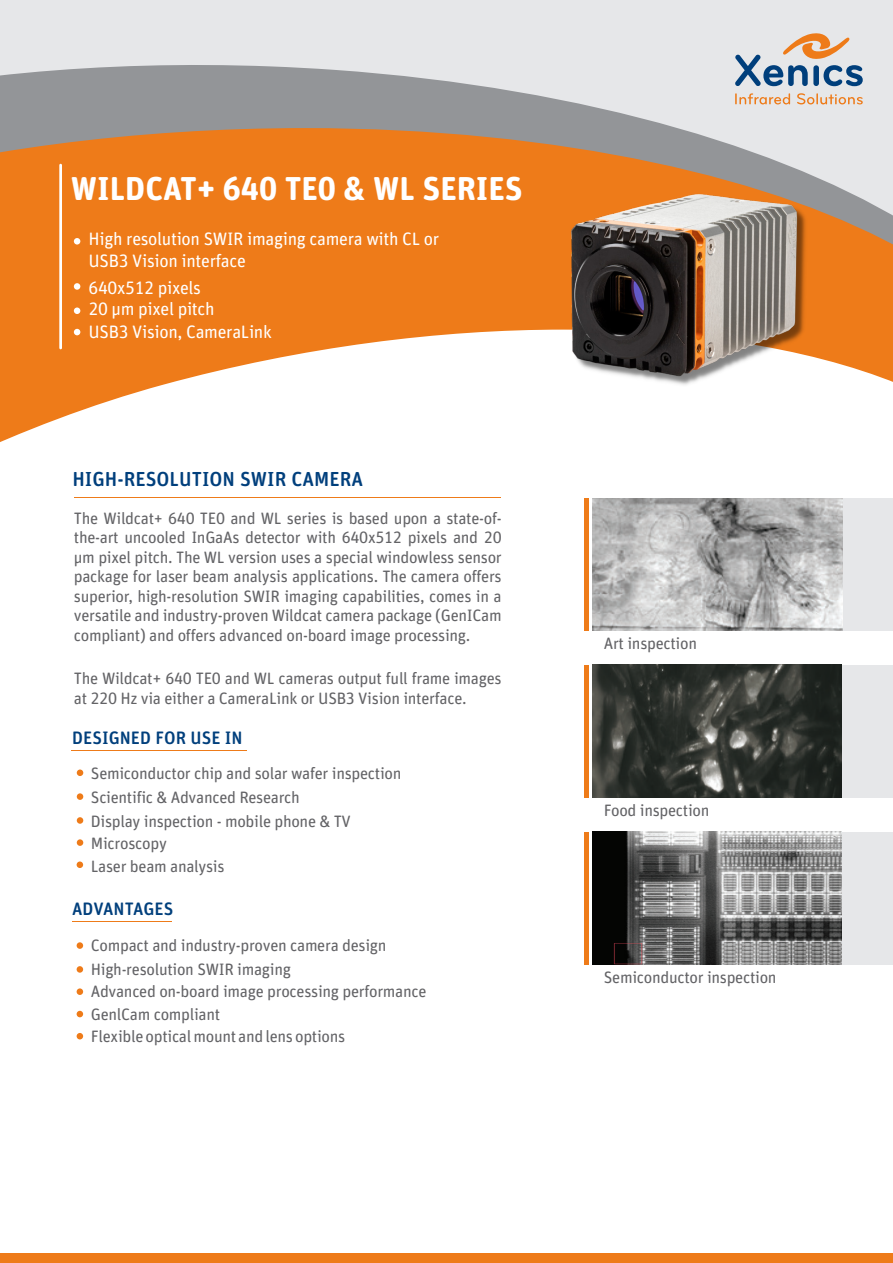
<style>
.page{position:relative;width:893px;height:1263px;background:#fff}
.page>*{position:absolute;margin:0;border:0;box-sizing:border-box;transform-origin:0 0}
.headline_underlined{font:700 33px "FF Unit Rounded Pro";color:#fff}
.t1{font:500 20.25px "FF Unit Rounded Pro";color:#003f7c}
.titel_3{font:18px/21.6px "FF Unit Rounded Pro";letter-spacing:-.02em;color:#fff}
.t2{font:500 18px "FF Unit Rounded Pro";color:#003f7c}
.body{font:16.5px/19.5px "FF Unit Rounded Pro";letter-spacing:-.02em;color:#636366;text-align:justify}
.titeltje_boven_foto{font:16.5px "FF Unit Rounded Pro";letter-spacing:-.02em;color:#636366}
</style>
<div class="page">
<div style="left:0;top:0;width:893px;height:281px;background:#e6e7e9"></div>
<svg style="left:0;top:65px;width:461px;height:63px;background:#999b9e"></svg>
<svg style="left:0;top:128px;width:893px;height:424px;fill:#ee7b19"></svg>
<svg style="left:735px;top:33px;width:124px;height:33px"></svg>
<div style="left:74px;top:238px;width:6px;height:7px;background:#fff;border-radius:50%"></div>
<div style="left:74px;top:283px;width:6px;height:7px;background:#fff;border-radius:50%"></div>
<div style="left:74px;top:307px;width:6px;height:7px;background:#fff;border-radius:50%"></div>
<svg style="left:74px;top:329px;width:6px;height:6px"></svg>
<hr style="left:59px;top:165px;width:3px;height:183px;background:#fff">
<hr style="left:74px;top:497px;width:426px;height:1px;background:#ee7b19">
<div style="left:77px;top:769px;width:6px;height:7px;background:#ee7b19;border-radius:50%"></div>
<div style="left:77px;top:793px;width:6px;height:7px;background:#ee7b19;border-radius:50%"></div>
<div style="left:77px;top:817px;width:6px;height:7px;background:#ee7b19;border-radius:50%"></div>
<div style="left:77px;top:839px;width:6px;height:7px;background:#ee7b19;border-radius:50%"></div>
<hr style="left:72px;top:921px;width:100px;height:1px;background:#ee7b19">
<div style="left:77px;top:942px;width:6px;height:7px;background:#ee7b19;border-radius:50%"></div>
<div style="left:77px;top:966px;width:6px;height:7px;background:#ee7b19;border-radius:50%"></div>
<div style="left:77px;top:988px;width:6px;height:7px;background:#ee7b19;border-radius:50%"></div>
<svg style="left:77px;top:1011px;width:6px;height:6px"></svg>
<svg style="left:77px;top:1033px;width:6px;height:6px"></svg>
<div style="left:611px;top:498px;width:282px;height:132px;background:#e6e7e9"></div>
<hr style="left:584px;top:498px;width:4px;height:132px;background:#ee7b19">
<img style="left:593px;top:498px;width:250px;height:132px">
<div style="left:611px;top:665px;width:282px;height:133px;background:#e6e7e9"></div>
<hr style="left:584px;top:665px;width:4px;height:133px;background:#ee7b19">
<img style="left:593px;top:665px;width:248px;height:132px">
<div style="left:611px;top:832px;width:282px;height:133px;background:#e6e7e9"></div>
<hr style="left:584px;top:832px;width:4px;height:133px;background:#ee7b19">
<img style="left:593px;top:832px;width:248px;height:132px">
<div style="left:0;top:1253px;width:893px;height:10px;background:#ee7b19"></div>
<img style="left:461px;top:66px;width:412px;height:396px">
<div style="left:77px;top:861px;width:6px;height:7px;background:#ee7b19;border-radius:50%"></div>
<hr style="left:71px;top:750px;width:176px;height:1px;background:#ee7b19">
<p class="headline_underlined" style="left:71px;top:165px;width:454px">WILDCAT+ 640 TE0 &amp; WL SERIES</p>
<p class="titel_3" style="left:89px;top:227px;width:352px">High resolution SWIR imaging camera with CL or<br>USB3 Vision interface</p>
<p class="titel_3" style="left:89px;top:276px;width:114px">640x512 pixels</p>
<p class="titel_3" style="left:89px;top:297px;width:128px">20 μm pixel pitch</p>
<p class="titel_3" style="left:89px;top:320px;width:185px">USB3 Vision, CameraLink</p>
<p class="t1" style="left:72px;top:465px;width:292px">HIGH-RESOLUTION SWIR CAMERA</p>
<p class="body" style="left:74px;top:507px;width:429px">The Wildcat+ 640 TE0 and WL series is based upon a state-of&shy;the-art uncooled InGaAs detector with 640x512 pixels and 20 μm pixel pitch. The WL version uses a special windowless sensor package for laser beam analysis applications. The camera offers superior, high-resolution SWIR imaging capabilities, comes in a versatile and industry-proven Wildcat camera package (GenICam compliant) and offers advanced on-board image processing.</p>
<p class="body" style="left:74px;top:668px;width:429px">The Wildcat+ 640 TE0 and WL cameras output full frame images at 220 Hz via either a CameraLink or USB3 Vision interface.</p>
<p class="t2" style="left:72px;top:725px;width:172px">DESIGNED FOR USE IN</p>
<p class="body" style="left:91px;top:762px;width:312px">Semiconductor chip and solar wafer inspection</p>
<p class="body" style="left:91px;top:787px;width:211px">Scientific &amp; Advanced Research</p>
<p class="body" style="left:91px;top:811px;width:262px">Display inspection - mobile phone &amp; TV</p>
<p class="body" style="left:91px;top:833px;width:77px">Microscopy</p>
<p class="body" style="left:91px;top:855px;width:135px">Laser beam analysis</p>
<p class="t2" style="left:72px;top:896px;width:103px">ADVANTAGES</p>
<p class="body" style="left:91px;top:935px;width:297px">Compact and industry-proven camera design</p>
<p class="body" style="left:91px;top:959px;width:202px">High-resolution SWIR imaging</p>
<p class="body" style="left:91px;top:981px;width:337px">Advanced on-board image processing performance</p>
<p class="body" style="left:91px;top:1003px;width:131px">GenlCam compliant</p>
<p class="body" style="left:91px;top:1026px;width:256px">Flexible optical mount and lens options</p>
<p class="titeltje_boven_foto" style="left:604px;top:631px;width:95px">Art inspection</p>
<p class="titeltje_boven_foto" style="left:604px;top:799px;width:107px">Food inspection</p>
<p class="titeltje_boven_foto" style="left:604px;top:966px;width:174px">Semiconductor inspection</p>
</div>
